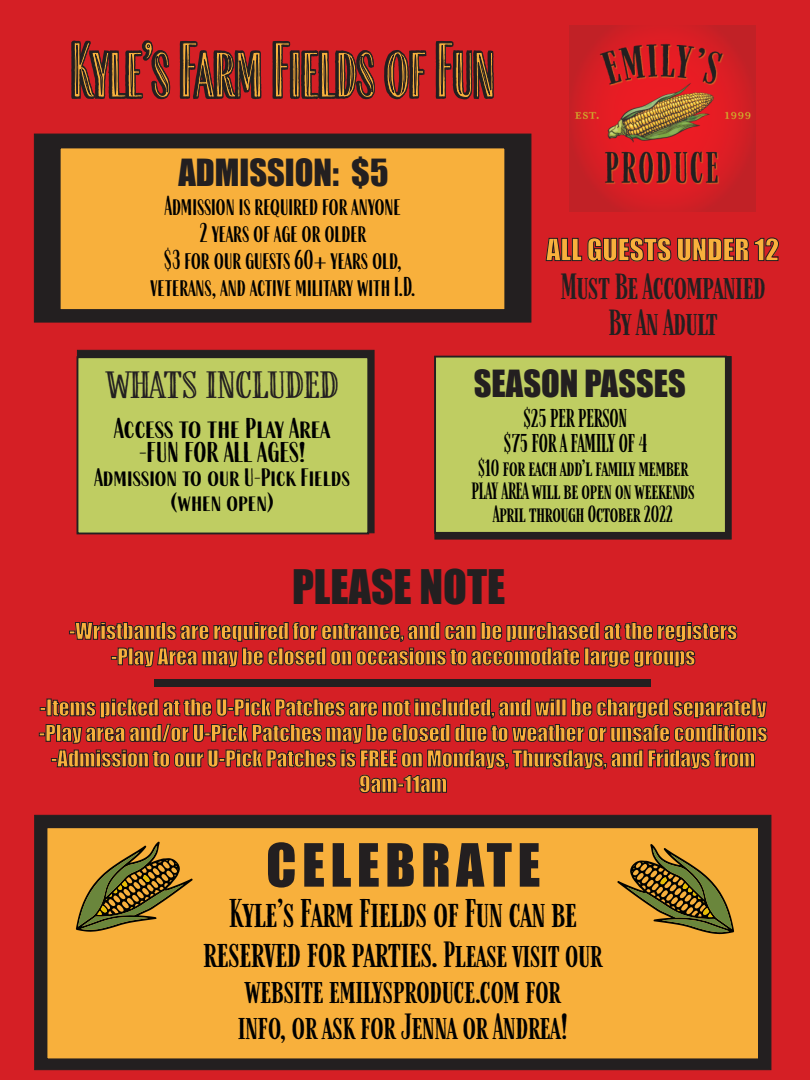
<style>
.page{position:relative;width:810px;height:1080px;background:#d51f25}
.page>*{position:absolute;margin:0;border:0;box-sizing:border-box;transform-origin:0 0}
.t1{font:63.69px "Farmhand Sans Inline";color:#f8b03c;scale:.86 1}
.t2{font:55.06px "Impact";letter-spacing:.1em;color:#231f20}
.t3{font:43.75px "Impact";color:#231f20}
.t4{font:34.38px "Impact";color:#231f20}
.t5{font:33px/39.6px "Farmhand";letter-spacing:.005em;color:#000;text-align:center}
.t6{font:31.38px "Farmhand Inline";color:#231f20;scale:1.47 1}
.t7{font:30px/36px "Farmhand";letter-spacing:.005em;color:#000}
.t8{font:30px/36px "Farmhand";color:#231f20;text-align:center}
.t9{font:28.12px "Impact";color:#f8b03c}
.t10{font:23.62px/24.4px "Farmhand Sans";color:#000;text-align:center;scale:1.28 1}
.t11{font:22.5px/27px "Farmhand Sans";color:#000;text-align:center}
.t12{font:21.25px/25.5px "Impact";color:#f8b03c;text-align:center}
.t13{font:21.25px/25.5px "Farmhand";letter-spacing:-.005em;color:#000;text-align:center}
.t14{font:20.75px/24.4px "Farmhand Sans";color:#000;text-align:center;scale:1.28 1}
.t15{font:19.38px/23.2px "Farmhand";color:#000;text-align:center}
.s1{font-size:30px}
</style>
<div class="page">
<div style="left:34px;top:815px;width:737px;height:255px;background:#231f20"></div>
<img style="left:569px;top:25px;width:187px;height:186px">
<div style="left:34px;top:134px;width:497px;height:188px;background:#231f20"></div>
<div style="left:59px;top:147px;width:447px;height:164px;background:#f8b03c;border:2px solid #231f20"></div>
<div style="left:435px;top:356px;width:296px;height:183px;background:#231f20"></div>
<div style="left:434px;top:356px;width:293px;height:178px;background:#bfcd62;border:2px solid #231f20"></div>
<div style="left:77px;top:350px;width:297px;height:183px;background:#231f20"></div>
<div style="left:77px;top:356px;width:292px;height:178px;background:#bfcd62;border:2px solid #231f20"></div>
<div style="left:46px;top:826px;width:714px;height:234px;background:#f8b03c;border:2px solid #231f20"></div>
<svg style="left:545px;top:237px;width:234px;height:25px"></svg>
<svg style="left:69px;top:622px;width:668px;height:46px"></svg>
<svg style="left:39px;top:698px;width:729px;height:95px"></svg>
<svg style="left:71px;top:40px;width:100px;height:60px"></svg>
<svg style="left:179px;top:40px;width:83px;height:60px"></svg>
<svg style="left:272px;top:40px;width:155px;height:60px"></svg>
<svg style="left:435px;top:40px;width:59px;height:60px"></svg>
<div style="left:154px;top:679px;width:497px;height:8px;background:#231f20"></div>
<svg style="left:76px;top:842px;width:117px;height:90px"></svg>
<svg style="left:617px;top:844px;width:117px;height:90px"></svg>
<h1 class="t1" style="left:72px;top:32px;width:494px">Kyle’s Farm Fields of Fun</h1>
<h3 class="t4" style="left:178px;top:146px;width:212px">ADMISSION: $5</h3>
<p class="t11" style="left:150px;top:192px;width:267px">Admission is required for anyone<br>2 years of age or older<br>$3 for our guests 60+ years old, veterans, and active military with I.D.</p>
<h3 class="t9" style="left:546px;top:228px;width:234px">ALL GUESTS UNDER 12</h3>
<h3 class="t8" style="left:561px;top:269px;width:206px">Must Be Accompanied<br>By An Adult</h3>
<h3 class="t6" style="left:106px;top:366px;width:160px">WHATS INCLUDED</h3>
<p class="t10" style="left:114px;top:416px;width:170px">Access to the Play Area -FUN FOR ALL AGES!</p>
<p class="t14" style="left:95px;top:466px;width:201px">Admission to our U-Pick Fields (when open)</p>
<h3 class="t4" style="left:474px;top:357px;width:214px">SEASON PASSES</h3>
<p class="t13" style="left:504px;top:405px;width:145px">$25 PER PERSON<br>$75 FOR A FAMILY OF 4</p>
<p class="t15" style="left:471px;top:456px;width:225px">$10 for each add’l family member<br>PLAY AREA will be open on weekends<br>April through October 2022</p>
<h3 class="t3" style="left:292px;top:553px;width:215px">PLEASE NOTE</h3>
<p class="t12" style="left:69px;top:618px;width:670px">-Wristbands are required for entrance, and can be purchased at the registers -Play Area may be closed on occasions to accomodate large groups</p>
<p class="t12" style="left:39px;top:694px;width:730px">-Items picked at the U-Pick Patches are not included, and will be charged separately -Play area and/or U-Pick Patches may be closed due to weather or unsafe conditions -Admission to our U-Pick Patches is FREE on Mondays, Thursdays, and Fridays from 9am-11am</p>
<h2 class="t2" style="left:266px;top:822px;width:276px">CELEBRATE</h2>
<h3 class="t5" style="left:204px;top:894px;width:400px">Kyle’s Farm Fields of Fun can be reserved for parties. <span class="s1">Please visit our</span></h3>
<h3 class="t7" style="left:238px;top:972px;width:331px">website emilysproduce.com for info, or ask for Jenna or Andrea!</h3>
</div>
